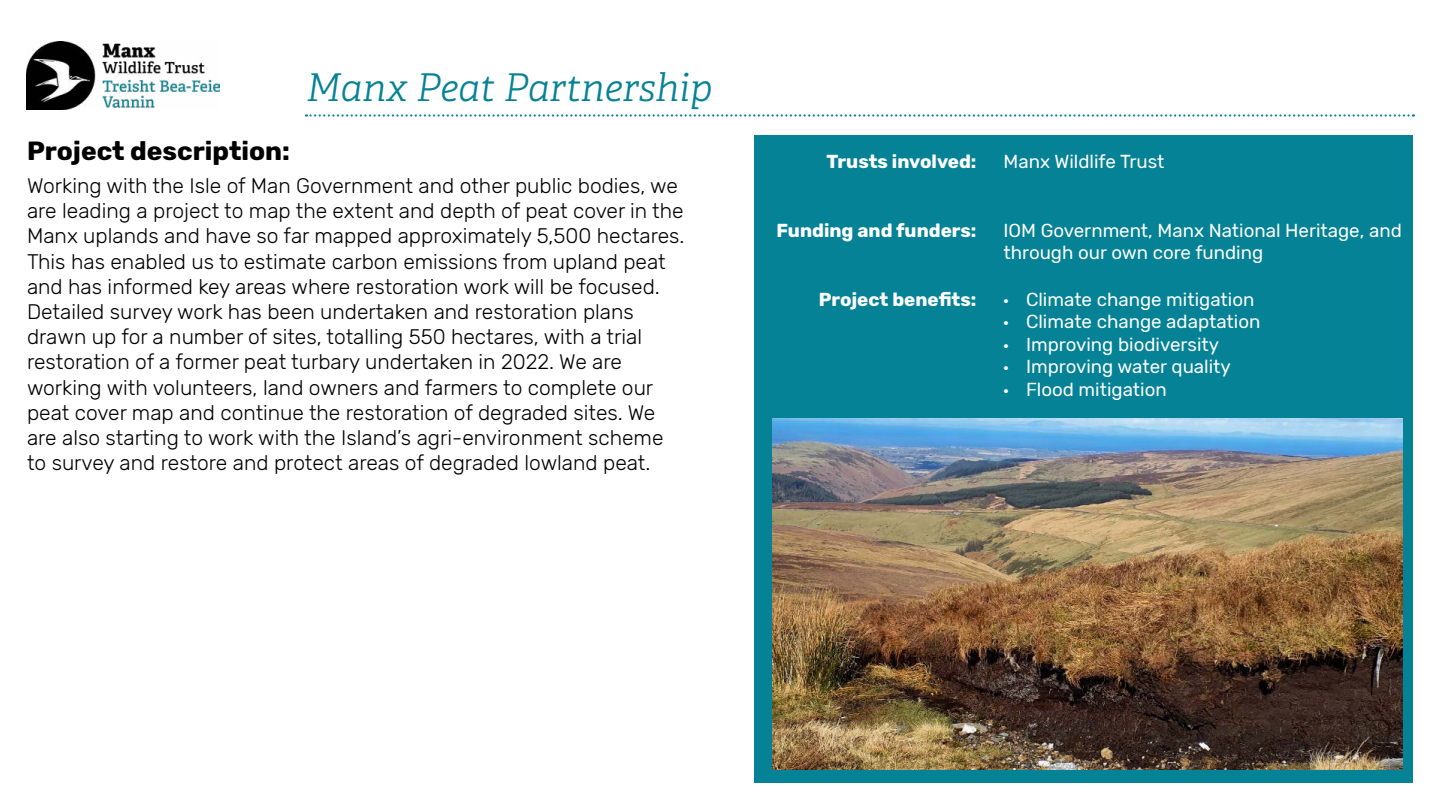
<style>
.page{position:relative;width:1440px;height:810px;background:#fff}
.page>*{position:absolute;margin:0;border:0;box-sizing:border-box;transform-origin:0 0}
.t1{font:italic 300 38.25px "Adelle";color:#058295}
.t2{font:700 26.25px "Rubik";color:#000}
.t3{font:300 21px/25.2px "Rubik";color:#000}
.t4{font:18.75px/22.5px "Rubik";color:#fff}
.t5{font:700 18.75px "Rubik";color:#fff}
.s1{font-family:"Myriad Pro"}
</style>
<div class="page">
<img style="left:26px;top:41px;width:193px;height:69px">
<svg style="left:306px;top:114px;width:1108px;height:3px"></svg>
<div style="left:755px;top:136px;width:658px;height:647px;background:#058295"></div>
<img style="left:773px;top:418px;width:629px;height:352px">
<h1 class="t1" style="left:306px;top:60px;width:408px">Manx Peat Partnership</h1>
<p class="t2" style="left:27px;top:136px;width:264px">Project description:</p>
<p class="t3" style="left:27px;top:174px;width:659px">Working with the Isle of Man Government and other public bodies, we are leading a project to map the extent and depth of peat cover in the Manx uplands and have so far mapped approximately 5,500 hectares.<br>This has enabled us to estimate carbon emissions from upland peat and has informed key areas where restoration work will be focused.<br>Detailed survey work has been undertaken and restoration plans drawn up for a number of sites, totalling 550 hectares, with a trial restoration of a former peat turbary undertaken in 2022. We are working with volunteers, land owners and farmers to complete our peat cover map and continue the restoration of degraded sites. We are also starting to work with the Island’s agri-environment scheme to survey and restore and protect areas of degraded lowland peat.</p>
<p class="t5" style="left:827px;top:150px;width:151px">Trusts involved:</p>
<p class="t5" style="left:776px;top:219px;width:202px">Funding and funders:</p>
<p class="t5" style="left:819px;top:288px;width:159px">Project benefits:</p>
<p class="t4" style="left:1004px;top:150px;width:162px">Manx Wildlife Trust</p>
<p class="t4" style="left:1004px;top:219px;width:400px">IOM Government, Manx National Heritage, and through our own core funding</p>
<p class="t4" style="left:1004px;top:288px;width:252px"><span class="s1">•</span> Climate change mitigation</p>
<p class="t4" style="left:1004px;top:311px;width:258px"><span class="s1">•</span> Climate change adaptation</p>
<p class="t4" style="left:1004px;top:333px;width:217px"><span class="s1">•</span> Improving biodiversity</p>
<p class="t4" style="left:1004px;top:356px;width:229px"><span class="s1">•</span> Improving water quality</p>
<p class="t4" style="left:1004px;top:378px;width:165px"><span class="s1">•</span> Flood mitigation</p>
</div>
